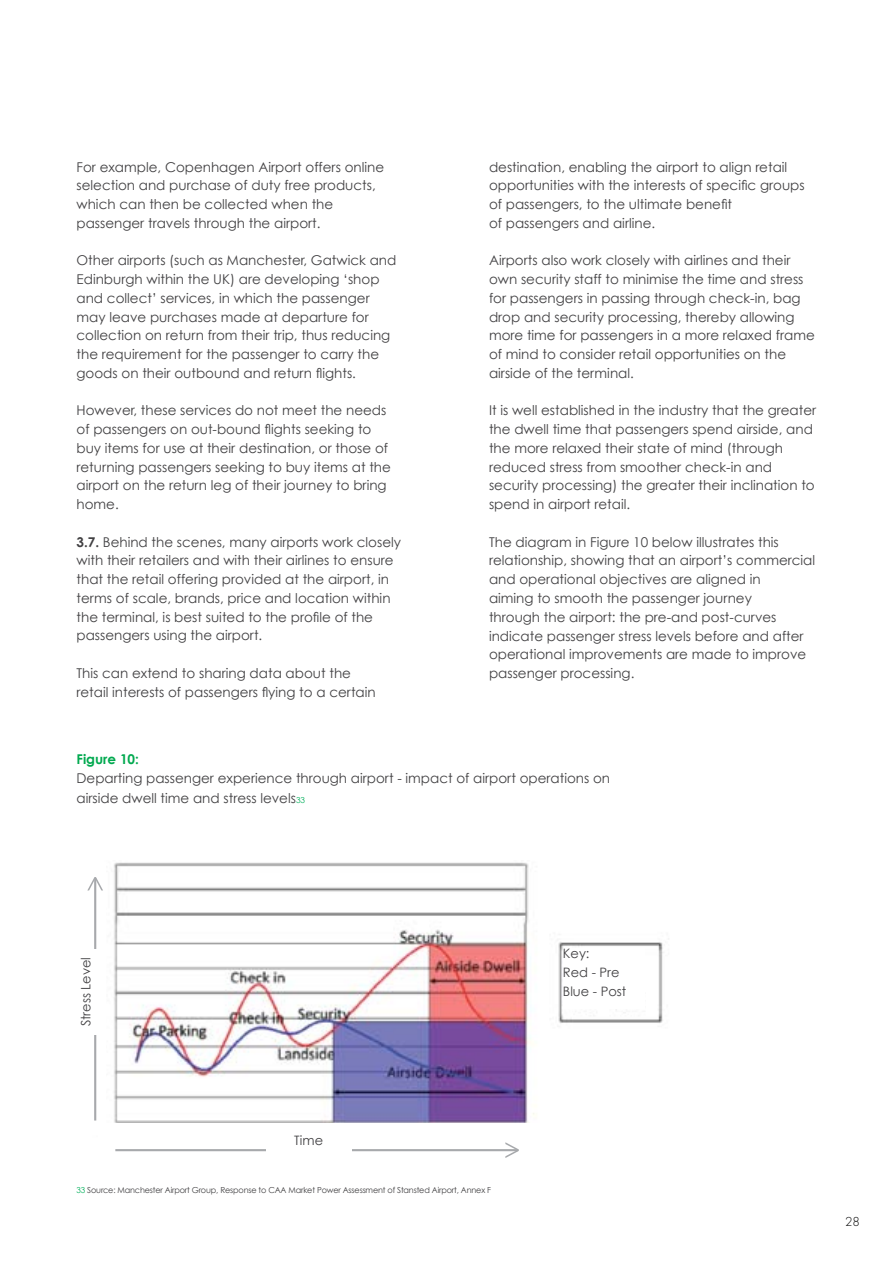
<style>
.page{position:relative;width:893px;height:1263px;background:#fff}
.page>*{position:absolute;margin:0;border:0;box-sizing:border-box;transform-origin:0 0}
.t1{font:13.5px/18.8px "Century Gothic";color:#414042}
.t2{font:700 13.5px "Century Gothic";color:#00a94f}
.t3{font:12.9px/18.8px "Century Gothic";color:#414042}
.t4{font:300 12px "Futura";color:#000}
.t5{font:8.25px "Century Gothic";letter-spacing:-.02em;color:#414042}
.s1{font-weight:700}
.s2{font-size:8.25px;color:#00af5a}
.s3{color:#00af5a}
</style>
<div class="page">
<img style="left:114px;top:862px;width:549px;height:261px">
<hr style="left:94px;top:878px;width:2px;height:242px;background:#a7a9ac">
<svg style="left:87px;top:877px;width:16px;height:13px"></svg>
<div style="left:563px;top:948px;width:81px;height:60px;background:#fff"></div>
<div style="left:81px;top:949px;width:22px;height:85px;background:#fff"></div>
<hr style="left:115px;top:1149px;width:403px;height:2px;background:#a7a9ac">
<svg style="left:505px;top:1142px;width:14px;height:16px"></svg>
<div style="left:266px;top:1136px;width:85px;height:22px;background:#fff"></div>
<p class="t1" style="left:77px;top:157px;width:309px">For example, Copenhagen Airport offers online selection and purchase of duty free products, which can then be collected when the passenger travels through the airport.</p>
<p class="t1" style="left:77px;top:251px;width:321px">Other airports (such as Manchester, Gatwick and Edinburgh within the UK) are developing ‘shop and collect’ services, in which the passenger may leave purchases made at departure for collection on return from their trip, thus reducing the requirement for the passenger to carry the goods on their outbound and return flights.</p>
<p class="t1" style="left:77px;top:401px;width:316px">However, these services do not meet the needs of passengers on out-bound flights seeking to buy items for use at their destination, or those of returning passengers seeking to buy items at the airport on the return leg of their journey to bring home.</p>
<p class="t1" style="left:77px;top:532px;width:326px"><span class="s1">3.7.</span> Behind the scenes, many airports work closely with their retailers and with their airlines to ensure that the retail offering provided at the airport, in terms of scale, brands, price and location within the terminal, is best suited to the profile of the passengers using the airport.</p>
<p class="t1" style="left:77px;top:663px;width:301px">This can extend to sharing data about the retail interests of passengers flying to a certain</p>
<p class="t1" style="left:489px;top:157px;width:317px">destination, enabling the airport to align retail opportunities with the interests of specific groups of passengers, to the ultimate benefit<br>of passengers and airline.</p>
<p class="t1" style="left:489px;top:251px;width:327px">Airports also work closely with airlines and their own security staff to minimise the time and stress for passengers in passing through check-in, bag drop and security processing, thereby allowing more time for passengers in a more relaxed frame of mind to consider retail opportunities on the airside of the terminal.</p>
<p class="t1" style="left:489px;top:401px;width:329px">It is well established in the industry that the greater the dwell time that passengers spend airside, and the more relaxed their state of mind (through reduced stress from smoother check-in and security processing) the greater their inclination to spend in airport retail.</p>
<p class="t1" style="left:489px;top:532px;width:328px">The diagram in Figure 10 below illustrates this relationship, showing that an airport’s commercial and operational objectives are aligned in<br>aiming to smooth the passenger journey<br>through the airport: the pre-and post-curves indicate passenger stress levels before and after operational improvements are made to improve passenger processing.</p>
<p class="t2" style="left:77px;top:750px;width:64px">Figure 10:</p>
<p class="t1" style="left:77px;top:768px;width:535px;line-height:19.5px">Departing passenger experience through airport - impact of airport operations on airside dwell time and stress levels<span class="s2">33</span></p>
<p class="t3" style="left:76px;top:1026px;width:71px;rotate:-90deg">Stress Level</p>
<p class="t3" style="left:294px;top:1131px;width:31px">Time</p>
<p class="t5" style="left:77px;top:1184px;width:416px"><span class="s3">33</span> Source: Manchester Airport Group, Response to CAA Market Power Assessment of Stansted Airport, Annex F</p>
<p class="t3" style="left:563px;top:944px;width:65px">Key:<br>Red - Pre<br>Blue - Post</p>
<p class="t4" style="left:845px;top:1214px;width:16px">28</p>
</div>
